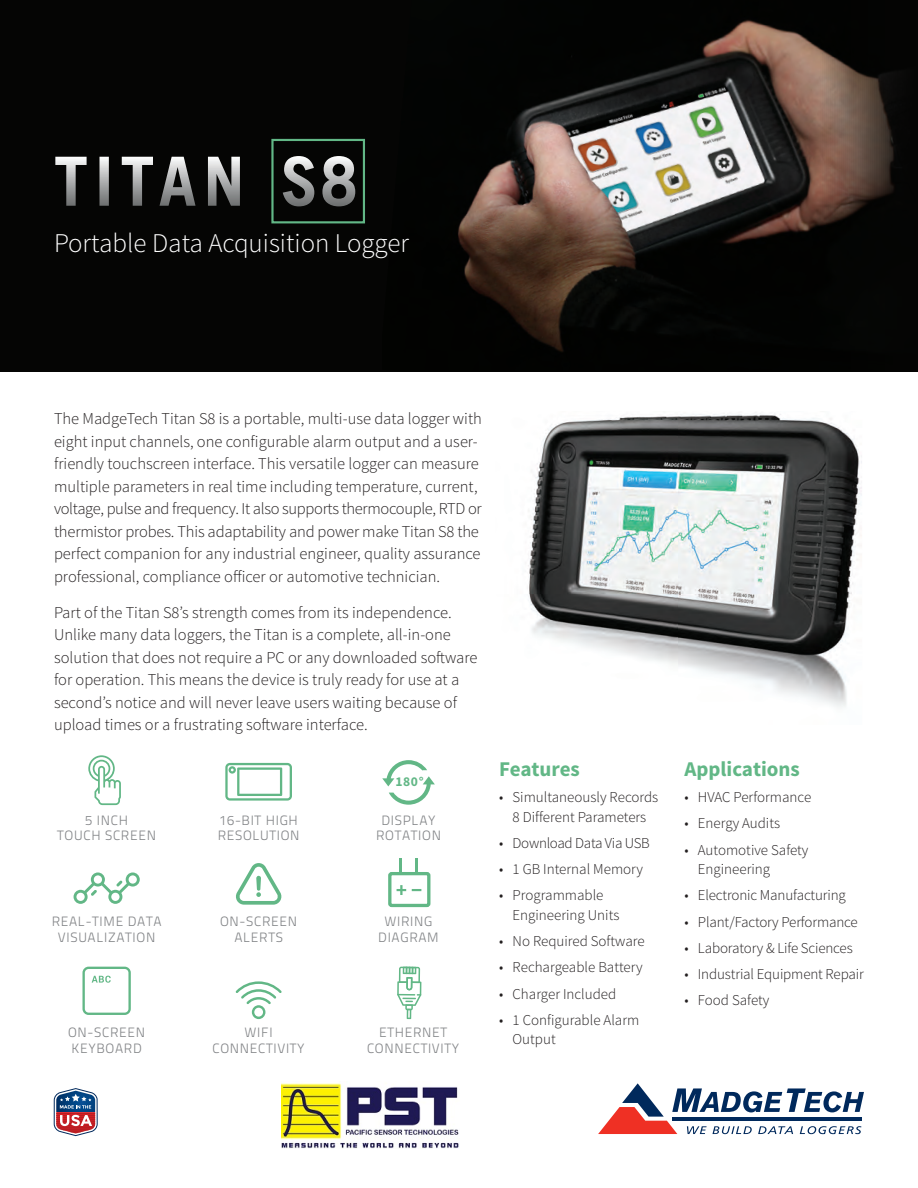
<style>
.page{position:relative;width:918px;height:1188px;background:#fff}
.page>*{position:absolute;margin:0;border:0;box-sizing:border-box;transform-origin:0 0}
.t1{font:700 67.95px "Trade Gothic";letter-spacing:.1em;color:#fff}
.t2{font:300 27px "Source Sans Pro";color:#fff}
.Subhead{font:700 21px "Source Sans Pro";color:#62b786}
.t3{font:300 16.5px/22.5px "Source Sans Pro";color:#231f20}
.t4{font:300 15px/19.5px "Source Sans Pro";color:#231f20}
.t5{font:300 15px "Source Sans Pro";letter-spacing:-.02em;color:#231f20}
.t6{font:300 13.5px/15.5px "Titillium Text 22 L";letter-spacing:.05em;color:#808285;text-align:center}
.t7{font:700 13.5px "Source Sans Pro";color:#62b786}
</style>
<div class="page">
<div style="left:0;top:0;width:918px;height:372px;background:#050504"></div>
<svg style="left:54px;top:1088px;width:44px;height:48px"></svg>
<svg style="left:598px;top:1083px;width:266px;height:51px"></svg>
<hr style="left:672px;top:1117px;width:190px;height:3px;background:#00295c">
<img style="left:528px;top:413px;width:334px;height:294px">
<img style="left:458px;top:20px;width:436px;height:332px">
<svg style="left:74px;top:872px;width:66px;height:32px"></svg>
<svg style="left:382px;top:760px;width:53px;height:45px"></svg>
<div style="left:82px;top:967px;width:49px;height:48px;border:2px solid #62b786;border-radius:5px"></div>
<svg style="left:92px;top:976px;width:19px;height:7px"></svg>
<svg style="left:236px;top:863px;width:46px;height:42px"></svg>
<svg style="left:88px;top:755px;width:33px;height:50px"></svg>
<svg style="left:225px;top:763px;width:67px;height:38px"></svg>
<div style="left:388px;top:872px;width:42px;height:35px;border:3px solid #62b786;border-radius:2px"></div>
<svg style="left:397px;top:885px;width:9px;height:10px"></svg>
<svg style="left:412px;top:889px;width:9px;height:2px"></svg>
<svg style="left:400px;top:858px;width:2px;height:16px"></svg>
<svg style="left:416px;top:858px;width:2px;height:16px"></svg>
<svg style="left:236px;top:981px;width:46px;height:38px"></svg>
<svg style="left:397px;top:967px;width:24px;height:52px"></svg>
<div style="left:271px;top:139px;width:94px;height:84px;border:2px solid #62b786"></div>
<img style="left:282px;top:1083px;width:177px;height:65px">
<p class="t1" style="left:54px;top:140px;width:305px">TITAN S8</p>
<p class="t2" style="left:54px;top:227px;width:357px">Portable Data Acquisition Logger</p>
<p class="t3" style="left:54px;top:408px;width:429px">The MadgeTech Titan S8 is a portable, multi-use data logger with eight input channels, one configurable alarm output and a user&shy;friendly touchscreen interface. This versatile logger can measure multiple parameters in real time including temperature, current, voltage, pulse and frequency. It also supports thermocouple, RTD or thermistor probes. This adaptability and power make Titan S8 the perfect companion for any industrial engineer, quality assurance professional, compliance officer or automotive technician.</p>
<p class="t3" style="left:54px;top:601px;width:425px">Part of the Titan S8’s strength comes from its independence.<br>Unlike many data loggers, the Titan is a complete, all-in-one solution that does not require a PC or any downloaded software for operation. This means the device is truly ready for use at a second’s notice and will never leave users waiting because of upload times or a frustrating software interface.</p>
<p class="t7" style="left:395px;top:773px;width:30px">180°</p>
<p class="t6" style="left:85px;top:812px;width:44px">5 INCH</p>
<p class="t6" style="left:57px;top:827px;width:100px">TOUCH SCREEN</p>
<p class="t6" style="left:219px;top:812px;width:80px">16-BIT HIGH</p>
<p class="t6" style="left:218px;top:827px;width:83px">RESOLUTION</p>
<p class="t6" style="left:376px;top:812px;width:66px">DISPLAY<br>ROTATION</p>
<p class="t6" style="left:52px;top:913px;width:111px">REAL-TIME DATA<br>VISUALIZATION</p>
<p class="t6" style="left:220px;top:913px;width:78px">ON-SCREEN</p>
<p class="t6" style="left:234px;top:928px;width:50px">ALERTS</p>
<p class="t6" style="left:385px;top:913px;width:49px">WIRING</p>
<p class="t6" style="left:378px;top:928px;width:62px">DIAGRAM</p>
<p class="t6" style="left:68px;top:1024px;width:78px">ON-SCREEN</p>
<p class="t6" style="left:71px;top:1040px;width:72px">KEYBOARD</p>
<p class="t6" style="left:245px;top:1024px;width:29px">WIFI</p>
<p class="t6" style="left:213px;top:1040px;width:94px">CONNECTIVITY</p>
<p class="t6" style="left:379px;top:1024px;width:70px">ETHERNET</p>
<p class="t6" style="left:367px;top:1040px;width:94px">CONNECTIVITY</p>
<p class="Subhead" style="left:499px;top:755px;width:82px">Features</p>
<p class="t4" style="left:499px;top:787px;width:161px;text-align:center">• Simultaneously Records<br>8 Different Parameters</p>
<p class="t5" style="left:499px;top:834px;width:152px">• Download Data Via USB</p>
<p class="t4" style="left:499px;top:859px;width:145px">• 1 GB Internal Memory</p>
<p class="t4" style="left:513px;top:886px;width:108px;text-indent:-14px">• Programmable<br>Engineering Units</p>
<p class="t4" style="left:499px;top:931px;width:147px">• No Required Software</p>
<p class="t4" style="left:499px;top:958px;width:145px">• Rechargeable Battery</p>
<p class="t4" style="left:499px;top:984px;width:119px">• Charger Included</p>
<p class="t4" style="left:513px;top:1010px;width:128px;text-indent:-14px">• 1 Configurable Alarm<br>Output</p>
<p class="Subhead" style="left:684px;top:755px;width:117px">Applications</p>
<p class="t4" style="left:684px;top:787px;width:128px">• HVAC Performance</p>
<p class="t4" style="left:684px;top:814px;width:97px">• Energy Audits</p>
<p class="t4" style="left:698px;top:840px;width:112px;text-indent:-14px">• Automotive Safety<br>Engineering</p>
<p class="t4" style="left:684px;top:886px;width:163px">• Electronic Manufacturing</p>
<p class="t4" style="left:684px;top:912px;width:175px">• Plant/Factory Performance</p>
<p class="t4" style="left:684px;top:938px;width:170px">• Laboratory &amp; Life Sciences</p>
<p class="t4" style="left:684px;top:964px;width:181px">• Industrial Equipment Repair</p>
<p class="t4" style="left:684px;top:991px;width:86px">• Food Safety</p>
</div>
